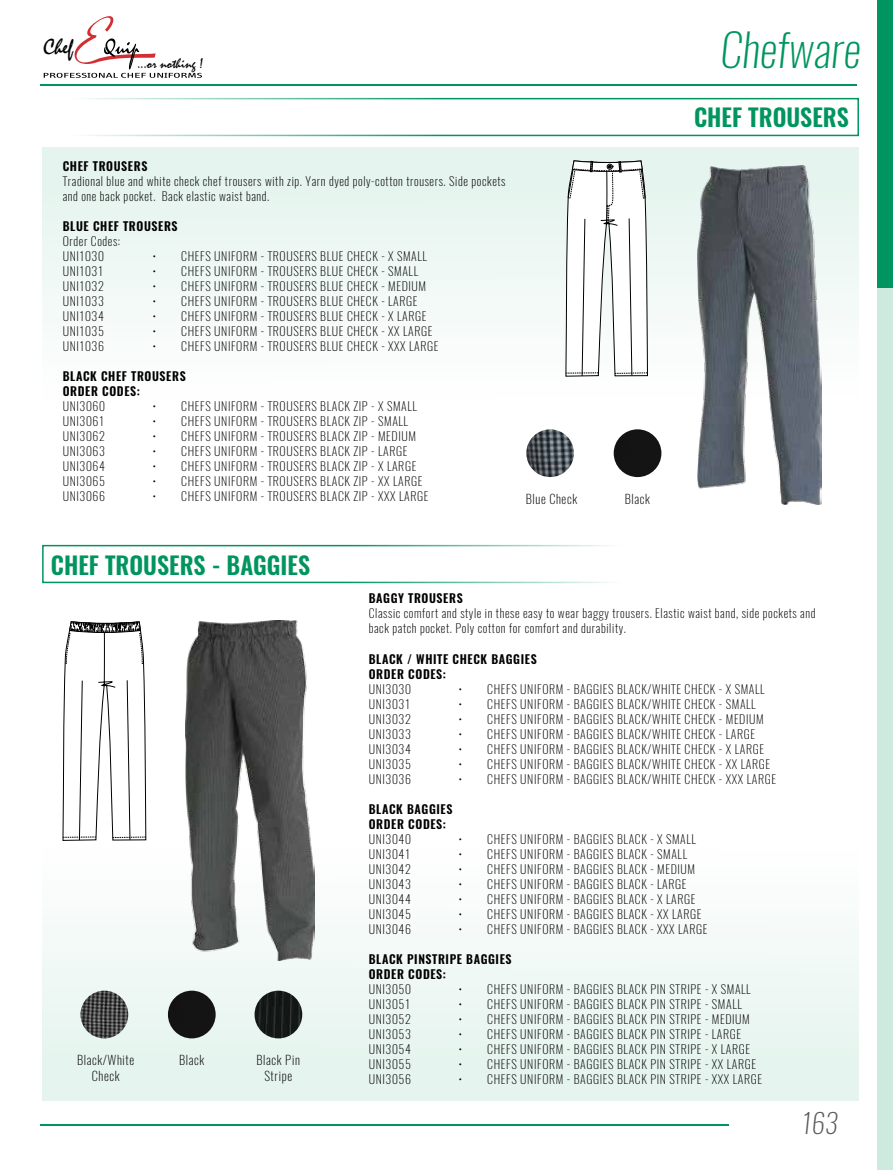
<style>
.page{position:relative;width:893px;height:1170px;background:#fff}
.page>*{position:absolute;margin:0;border:0;box-sizing:border-box;transform-origin:0 0}
.t1{font:italic 200 45px "Oswald";color:#00955f}
.t2{font:italic 200 27px "Oswald";color:#58595b}
.t3{font:600 24px "Oswald";color:#00955f}
.t4{font:22.95px "Mistral";color:#000}
.t5{font:14.4px "Mistral";color:#000}
.t6{font:200 12.45px/15.6px "Oswald";letter-spacing:.05em;color:#000;text-align:center}
.t7{font:200 12px/15px "Oswald";letter-spacing:.05em;color:#000}
.t8{font:600 12px/15px "Oswald";letter-spacing:.05em;color:#000}
</style>
<div class="page">
<div style="left:43px;top:147px;width:816px;height:287px;background:linear-gradient(to bottom,#e3f3ed,#fff)"></div>
<div style="left:43px;top:811px;width:816px;height:289px;background:linear-gradient(to bottom,#fff,#e3f3ed)"></div>
<img style="left:186px;top:620px;width:129px;height:340px">
<img style="left:697px;top:165px;width:125px;height:339px">
<svg style="left:44px;top:16px;width:158px;height:62px"></svg>
<div style="left:42px;top:545px;width:600px;height:38px;border:2px solid #00955f"></div>
<div style="left:43px;top:98px;width:816px;height:38px;border:2px solid #00955f"></div>
<img style="left:526px;top:429px;width:48px;height:48px;border-radius:24px">
<div style="left:614px;top:429px;width:47px;height:48px;background:#141414;border-radius:24px"></div>
<img style="left:80px;top:990px;width:48px;height:48px;border-radius:24px">
<div style="left:168px;top:990px;width:48px;height:48px;background:#141414;border-radius:24px"></div>
<img style="left:255px;top:990px;width:47px;height:48px;border-radius:24px">
<svg style="left:63px;top:621px;width:83px;height:219px"></svg>
<svg style="left:565px;top:160px;width:83px;height:216px"></svg>
<div style="left:878px;top:0;width:15px;height:1169px;background:#cdeadf"></div>
<hr style="left:41px;top:1124px;width:688px;height:1px;background:#00955f">
<hr style="left:41px;top:84px;width:816px;height:2px;background:#00955f">
<div style="left:878px;top:0;width:15px;height:287px;background:#00955f"></div>
<h3 class="t4" style="left:44px;top:34px;width:32px">Chef</h3>
<p class="t5" style="left:137px;top:55px;width:68px">...or nothing !</p>
<p class="t8" style="left:63px;top:159px;width:86px">CHEF TROUSERS</p>
<p class="t7" style="left:63px;top:173px;width:444px">Tradional blue and white check chef trousers with zip. Yarn dyed poly-cotton trousers. Side pockets and one back pocket. Back elastic waist band.</p>
<p class="t8" style="left:63px;top:219px;width:116px">BLUE CHEF TROUSERS</p>
<p class="t7" style="left:63px;top:233px;width:59px">Order Codes:<br>UNI1030</p>
<p class="t7" style="left:153px;top:248px;width:276px">• CHEFS UNIFORM - TROUSERS BLUE CHECK - X SMALL</p>
<p class="t7" style="left:63px;top:263px;width:42px">UNI1031</p>
<p class="t7" style="left:153px;top:263px;width:267px">• CHEFS UNIFORM - TROUSERS BLUE CHECK - SMALL</p>
<p class="t7" style="left:63px;top:278px;width:43px">UNI1032</p>
<p class="t7" style="left:153px;top:278px;width:275px">• CHEFS UNIFORM - TROUSERS BLUE CHECK - MEDIUM</p>
<p class="t7" style="left:63px;top:293px;width:43px">UNI1033</p>
<p class="t7" style="left:153px;top:293px;width:266px">• CHEFS UNIFORM - TROUSERS BLUE CHECK - LARGE</p>
<p class="t7" style="left:63px;top:308px;width:43px">UNI1034</p>
<p class="t7" style="left:153px;top:308px;width:275px">• CHEFS UNIFORM - TROUSERS BLUE CHECK - X LARGE</p>
<p class="t7" style="left:63px;top:323px;width:43px">UNI1035</p>
<p class="t7" style="left:153px;top:323px;width:281px">• CHEFS UNIFORM - TROUSERS BLUE CHECK - XX LARGE</p>
<p class="t7" style="left:63px;top:338px;width:43px">UNI1036</p>
<p class="t7" style="left:153px;top:338px;width:287px">• CHEFS UNIFORM - TROUSERS BLUE CHECK - XXX LARGE</p>
<p class="t8" style="left:63px;top:369px;width:124px">BLACK CHEF TROUSERS<br>ORDER CODES:</p>
<p class="t7" style="left:63px;top:398px;width:44px">UNI3060</p>
<p class="t7" style="left:153px;top:398px;width:266px">• CHEFS UNIFORM - TROUSERS BLACK ZIP - X SMALL</p>
<p class="t7" style="left:63px;top:413px;width:43px">UNI3061</p>
<p class="t7" style="left:153px;top:413px;width:257px">• CHEFS UNIFORM - TROUSERS BLACK ZIP - SMALL</p>
<p class="t7" style="left:63px;top:428px;width:44px">UNI3062</p>
<p class="t7" style="left:153px;top:428px;width:265px">• CHEFS UNIFORM - TROUSERS BLACK ZIP - MEDIUM</p>
<p class="t7" style="left:63px;top:443px;width:44px">UNI3063</p>
<p class="t7" style="left:153px;top:443px;width:256px">• CHEFS UNIFORM - TROUSERS BLACK ZIP - LARGE</p>
<p class="t7" style="left:63px;top:458px;width:44px">UNI3064</p>
<p class="t7" style="left:153px;top:458px;width:265px">• CHEFS UNIFORM - TROUSERS BLACK ZIP - X LARGE</p>
<p class="t7" style="left:63px;top:473px;width:44px">UNI3065</p>
<p class="t7" style="left:153px;top:473px;width:271px">• CHEFS UNIFORM - TROUSERS BLACK ZIP - XX LARGE</p>
<p class="t7" style="left:63px;top:488px;width:44px">UNI3066</p>
<p class="t7" style="left:153px;top:488px;width:277px">• CHEFS UNIFORM - TROUSERS BLACK ZIP - XXX LARGE</p>
<h3 class="t3" style="left:51px;top:548px;width:261px">CHEF TROUSERS - BAGGIES</h3>
<p class="t6" style="left:526px;top:490px;width:53px">Blue Check</p>
<p class="t6" style="left:625px;top:490px;width:27px">Black</p>
<h1 class="t1" style="left:720px;top:19px;width:142px">Chefware</h1>
<h3 class="t3" style="left:694px;top:100px;width:156px">CHEF TROUSERS</h3>
<p class="t6" style="left:77px;top:1051px;width:59px">Black/White<br>Check</p>
<p class="t6" style="left:179px;top:1051px;width:27px">Black</p>
<p class="t6" style="left:257px;top:1051px;width:45px">Black Pin<br>Stripe</p>
<p class="t8" style="left:369px;top:591px;width:95px">BAGGY TROUSERS</p>
<p class="t7" style="left:369px;top:606px;width:448px">Classic comfort and style in these easy to wear baggy trousers. Elastic waist band, side pockets and back patch pocket. Poly cotton for comfort and durability.</p>
<p class="t8" style="left:369px;top:651px;width:169px">BLACK / WHITE CHECK BAGGIES<br>ORDER CODES:</p>
<p class="t7" style="left:369px;top:681px;width:44px">UNI3030</p>
<p class="t7" style="left:459px;top:681px;width:307px">• CHEFS UNIFORM - BAGGIES BLACK/WHITE CHECK - X SMALL</p>
<p class="t7" style="left:369px;top:696px;width:43px">UNI3031</p>
<p class="t7" style="left:459px;top:696px;width:298px">• CHEFS UNIFORM - BAGGIES BLACK/WHITE CHECK - SMALL</p>
<p class="t7" style="left:369px;top:711px;width:44px">UNI3032</p>
<p class="t7" style="left:459px;top:711px;width:306px">• CHEFS UNIFORM - BAGGIES BLACK/WHITE CHECK - MEDIUM</p>
<p class="t7" style="left:369px;top:726px;width:44px">UNI3033</p>
<p class="t7" style="left:459px;top:726px;width:298px">• CHEFS UNIFORM - BAGGIES BLACK/WHITE CHECK - LARGE</p>
<p class="t7" style="left:369px;top:741px;width:44px">UNI3034</p>
<p class="t7" style="left:459px;top:741px;width:307px">• CHEFS UNIFORM - BAGGIES BLACK/WHITE CHECK - X LARGE</p>
<p class="t7" style="left:369px;top:756px;width:44px">UNI3035</p>
<p class="t7" style="left:459px;top:756px;width:313px">• CHEFS UNIFORM - BAGGIES BLACK/WHITE CHECK - XX LARGE</p>
<p class="t7" style="left:369px;top:771px;width:44px">UNI3036</p>
<p class="t7" style="left:459px;top:771px;width:319px">• CHEFS UNIFORM - BAGGIES BLACK/WHITE CHECK - XXX LARGE</p>
<p class="t8" style="left:369px;top:801px;width:85px">BLACK BAGGIES<br>ORDER CODES:</p>
<p class="t7" style="left:369px;top:831px;width:44px">UNI3040</p>
<p class="t7" style="left:459px;top:831px;width:239px">• CHEFS UNIFORM - BAGGIES BLACK - X SMALL</p>
<p class="t7" style="left:369px;top:846px;width:43px">UNI3041</p>
<p class="t7" style="left:459px;top:846px;width:230px">• CHEFS UNIFORM - BAGGIES BLACK - SMALL</p>
<p class="t7" style="left:369px;top:861px;width:44px">UNI3042</p>
<p class="t7" style="left:459px;top:861px;width:238px">• CHEFS UNIFORM - BAGGIES BLACK - MEDIUM</p>
<p class="t7" style="left:369px;top:876px;width:44px">UNI3043</p>
<p class="t7" style="left:459px;top:876px;width:229px">• CHEFS UNIFORM - BAGGIES BLACK - LARGE</p>
<p class="t7" style="left:369px;top:891px;width:44px">UNI3044</p>
<p class="t7" style="left:459px;top:891px;width:238px">• CHEFS UNIFORM - BAGGIES BLACK - X LARGE</p>
<p class="t7" style="left:369px;top:906px;width:44px">UNI3045</p>
<p class="t7" style="left:459px;top:906px;width:244px">• CHEFS UNIFORM - BAGGIES BLACK - XX LARGE</p>
<p class="t7" style="left:369px;top:921px;width:44px">UNI3046</p>
<p class="t7" style="left:459px;top:921px;width:250px">• CHEFS UNIFORM - BAGGIES BLACK - XXX LARGE</p>
<p class="t8" style="left:369px;top:951px;width:144px">BLACK PINSTRIPE BAGGIES<br>ORDER CODES:</p>
<p class="t7" style="left:369px;top:981px;width:44px">UNI3050</p>
<p class="t7" style="left:459px;top:981px;width:293px">• CHEFS UNIFORM - BAGGIES BLACK PIN STRIPE - X SMALL</p>
<p class="t7" style="left:369px;top:996px;width:43px">UNI3051</p>
<p class="t7" style="left:459px;top:996px;width:285px">• CHEFS UNIFORM - BAGGIES BLACK PIN STRIPE - SMALL</p>
<p class="t7" style="left:369px;top:1011px;width:44px">UNI3052</p>
<p class="t7" style="left:459px;top:1011px;width:293px">• CHEFS UNIFORM - BAGGIES BLACK PIN STRIPE - MEDIUM</p>
<p class="t7" style="left:369px;top:1026px;width:44px">UNI3053</p>
<p class="t7" style="left:459px;top:1026px;width:284px">• CHEFS UNIFORM - BAGGIES BLACK PIN STRIPE - LARGE</p>
<p class="t7" style="left:369px;top:1041px;width:44px">UNI3054</p>
<p class="t7" style="left:459px;top:1041px;width:293px">• CHEFS UNIFORM - BAGGIES BLACK PIN STRIPE - X LARGE</p>
<p class="t7" style="left:369px;top:1056px;width:44px">UNI3055</p>
<p class="t7" style="left:459px;top:1056px;width:299px">• CHEFS UNIFORM - BAGGIES BLACK PIN STRIPE - XX LARGE</p>
<p class="t7" style="left:369px;top:1071px;width:44px">UNI3056</p>
<p class="t7" style="left:459px;top:1071px;width:305px">• CHEFS UNIFORM - BAGGIES BLACK PIN STRIPE - XXX LARGE</p>
<h2 class="t2" style="left:801px;top:1104px;width:39px">163</h2>
</div>
